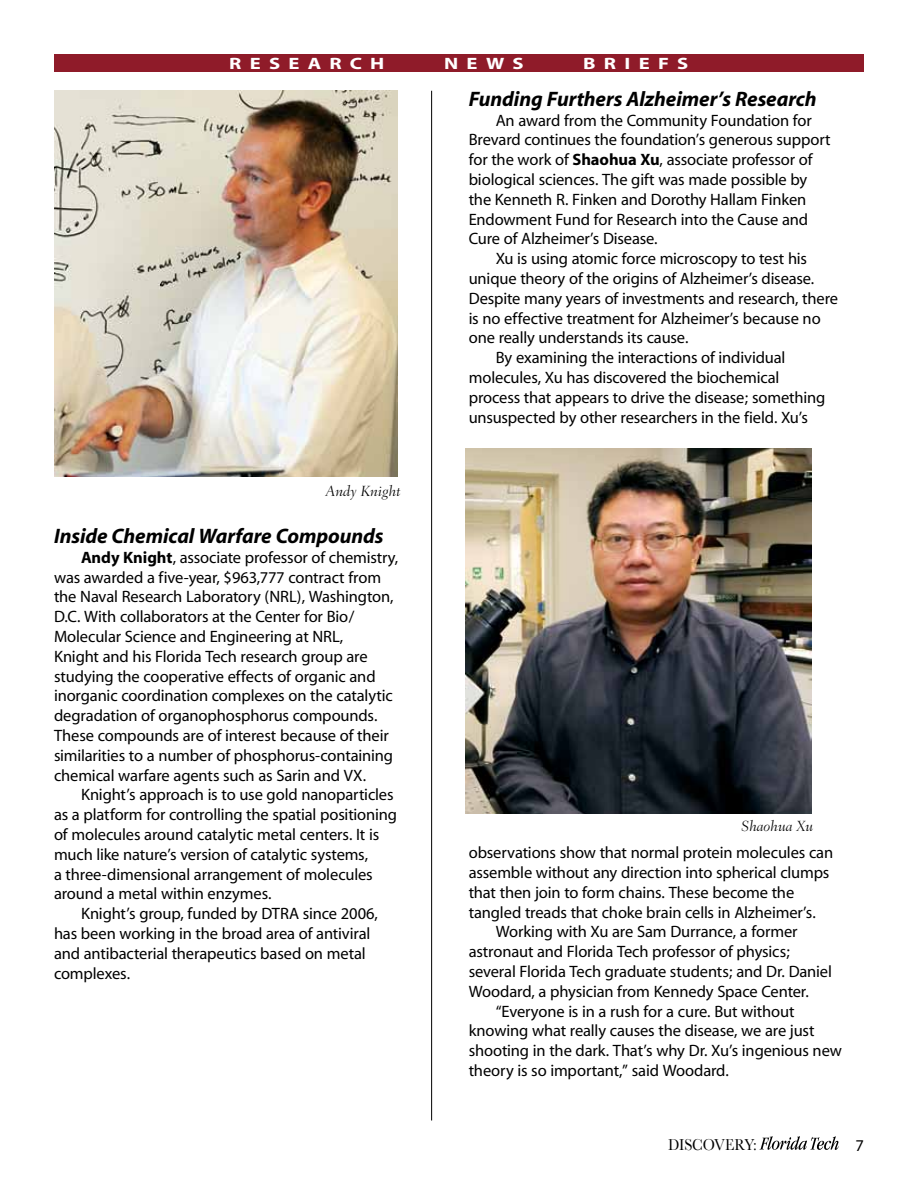
<style>
.page{position:relative;width:918px;height:1188px;background:#fff}
.page>*{position:absolute;margin:0;border:0;box-sizing:border-box;transform-origin:0 0}
.t1{font:italic 700 21px "Myriad";letter-spacing:-.005em;color:#000}
.t2{font:16.5px/19.8px "Myriad";letter-spacing:-.01em;color:#000}
.t3{font:700 16.5px "Myriad";letter-spacing:.405em;color:#fff;scale:1.25 1}
.t4{font:16.5px "Baskerville";letter-spacing:-.01em;color:#000;scale:.9 1}
.t5{font:italic 300 15px "Fairfield LH";letter-spacing:-.005em;color:#000}
.s1{font-weight:700}
</style>
<div class="page">
<svg style="left:760px;top:1136px;width:79px;height:14px"></svg>
<img style="left:55px;top:91px;width:342px;height:386px">
<div style="left:54px;top:54px;width:809px;height:18px;background:#8f1b29"></div>
<img style="left:466px;top:449px;width:345px;height:364px">
<hr style="left:431px;top:91px;width:1px;height:1029px;background:#000">
<p class="t3" style="left:229px;top:55px;width:126px">RESEARCH</p>
<p class="t3" style="left:444px;top:55px;width:65px">NEWS</p>
<p class="t3" style="left:583px;top:55px;width:86px">BRIEFS</p>
<p class="t5" style="left:326px;top:482px;width:76px">Andy Knight</p>
<p class="t1" style="left:54px;top:525px;width:331px">Inside Chemical Warfare Compounds</p>
<p class="t2" style="left:54px;top:548px;width:346px;text-indent:27px"><span class="s1">Andy Knight</span>, associate professor of chemistry, was awarded a five-year, $963,777 contract from the Naval Research Laboratory (NRL), Washington, D.C. With collaborators at the Center for Bio/ Molecular Science and Engineering at NRL,<br>Knight and his Florida Tech research group are studying the cooperative effects of organic and inorganic coordination complexes on the catalytic degradation of organophosphorus compounds.<br>These compounds are of interest because of their similarities to a number of phosphorus-containing chemical warfare agents such as Sarin and VX.</p>
<p class="t2" style="left:54px;top:786px;width:345px;text-indent:27px">Knight’s approach is to use gold nanoparticles as a platform for controlling the spatial positioning of molecules around catalytic metal centers. It is much like nature’s version of catalytic systems,<br>a three-dimensional arrangement of molecules around a metal within enzymes.</p>
<p class="t2" style="left:54px;top:905px;width:325px;text-indent:27px">Knight’s group, funded by DTRA since 2006, has been working in the broad area of antiviral and antibacterial therapeutics based on metal complexes.</p>
<p class="t1" style="left:469px;top:88px;width:350px">Funding Furthers Alzheimer’s Research</p>
<p class="t2" style="left:469px;top:111px;width:363px;text-indent:27px">An award from the Community Foundation for Brevard continues the foundation’s generous support for the work of <span class="s1">Shaohua Xu</span>, associate professor of biological sciences. The gift was made possible by the Kenneth R. Finken and Dorothy Hallam Finken Endowment Fund for Research into the Cause and Cure of Alzheimer’s Disease.</p>
<p class="t2" style="left:496px;top:249px;width:313px">Xu is using atomic force microscopy to test his</p>
<p class="t2" style="left:469px;top:269px;width:347px">unique theory of the origins of Alzheimer’s disease.</p>
<p class="t2" style="left:469px;top:289px;width:371px">Despite many years of investments and research, there</p>
<p class="t2" style="left:469px;top:309px;width:354px">is no effective treatment for Alzheimer’s because no</p>
<p class="t2" style="left:469px;top:329px;width:221px">one really understands its cause.</p>
<p class="t2" style="left:496px;top:348px;width:291px">By examining the interactions of individual</p>
<p class="t2" style="left:469px;top:368px;width:312px">molecules, Xu has discovered the biochemical</p>
<p class="t2" style="left:469px;top:388px;width:358px">process that appears to drive the disease; something</p>
<p class="t2" style="left:469px;top:408px;width:341px">unsuspected by other researchers in the field. Xu’s</p>
<p class="t5" style="left:741px;top:817px;width:74px">Shaohua Xu</p>
<p class="t2" style="left:469px;top:843px;width:366px">observations show that normal protein molecules can</p>
<p class="t2" style="left:469px;top:863px;width:362px">assemble without any direction into spherical clumps</p>
<p class="t2" style="left:469px;top:883px;width:327px">that then join to form chains. These become the</p>
<p class="t2" style="left:469px;top:903px;width:349px">tangled treads that choke brain cells in Alzheimer’s.</p>
<p class="t2" style="left:496px;top:923px;width:303px">Working with Xu are Sam Durrance, a former</p>
<p class="t2" style="left:469px;top:942px;width:323px">astronaut and Florida Tech professor of physics;</p>
<p class="t2" style="left:469px;top:962px;width:365px">several Florida Tech graduate students; and Dr. Daniel</p>
<p class="t2" style="left:469px;top:982px;width:342px">Woodard, a physician from Kennedy Space Center.</p>
<p class="t2" style="left:496px;top:1002px;width:300px">“Everyone is in a rush for a cure. But without</p>
<p class="t2" style="left:469px;top:1022px;width:347px">knowing what really causes the disease, we are just</p>
<p class="t2" style="left:469px;top:1041px;width:375px">shooting in the dark. That’s why Dr. Xu’s ingenious new</p>
<p class="t2" style="left:469px;top:1061px;width:262px">theory is so important,” said Woodard.</p>
<p class="t4" style="left:668px;top:1135px;width:100px">DISCOVERY:</p>
<p class="t2" style="left:856px;top:1136px;width:10px">7</p>
</div>
